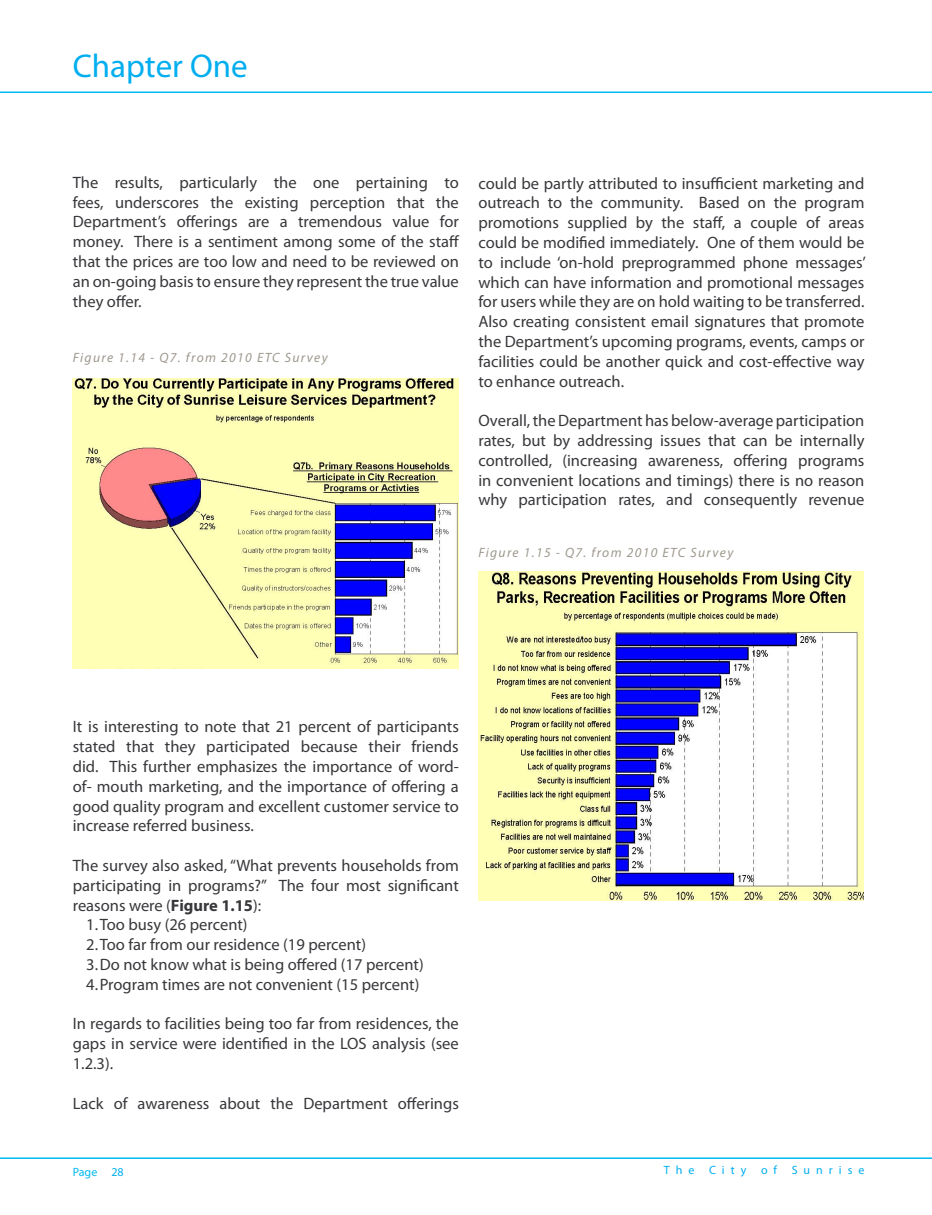
<style>
.page{position:relative;width:932px;height:1215px;background:#fff}
.page>*{position:absolute;margin:0;border:0;box-sizing:border-box;transform-origin:0 0}
.t1{font:33px "Myriad Pro";color:#00aeef}
.t2{font:16.5px/19.8px "Myriad Pro";color:#38373b;text-align:justify}
.t3{font:italic 13.5px "Myriad Pro";letter-spacing:.1em;color:#9e998f}
.t4{font:12px "Myriad Pro";letter-spacing:.5em;color:#00aeef}
.t5{font:12px "Myriad Pro";color:#00baf1}
.s1{font-weight:700}
.s2{color:#00aeef}
</style>
<div class="page">
<hr style="left:0;top:1157px;width:932px;height:2px;background:#00baf1">
<hr style="left:0;top:91px;width:932px;height:2px;background:#00baf1">
<img style="left:73px;top:378px;width:386px;height:290px">
<img style="left:479px;top:571px;width:384px;height:329px">
<h1 class="t1" style="left:73px;top:46px;width:176px">Chapter One</h1>
<p class="t2" style="left:73px;top:172px;width:388px">The results, particularly the one pertaining to fees, underscores the existing perception that the Department’s offerings are a tremendous value for money. There is a sentiment among some of the staff that the prices are too low and need to be reviewed on an on-going basis to ensure they represent the true value they offer.</p>
<p class="t3" style="left:73px;top:349px;width:256px">Figure 1.14 - Q7. from 2010 ETC Survey</p>
<p class="t2" style="left:478px;top:173px;width:389px">could be partly attributed to insufficient marketing and outreach to the community. Based on the program promotions supplied by the staff, a couple of areas could be modified immediately. One of them would be to include ‘on-hold preprogrammed phone messages’ which can have information and promotional messages for users while they are on hold waiting to be transferred.<br>Also creating consistent email signatures that promote the Department’s upcoming programs, events, camps or facilities could be another quick and cost-effective way to enhance outreach.</p>
<p class="t2" style="left:478px;top:411px;width:387px">Overall, the Department has below-average participation rates, but by addressing issues that can be internally controlled, (increasing awareness, offering programs in convenient locations and timings) there is no reason why participation rates, and consequently revenue</p>
<p class="t3" style="left:478px;top:544px;width:256px">Figure 1.15 - Q7. from 2010 ETC Survey</p>
<p class="t2" style="left:73px;top:717px;width:387px">It is interesting to note that 21 percent of participants stated that they participated because their friends did. This further emphasizes the importance of word&shy;of- mouth marketing, and the importance of offering a good quality program and excellent customer service to increase referred business.</p>
<p class="t2" style="left:73px;top:855px;width:387px">The survey also asked, “What prevents households from participating in programs?” The four most significant reasons were (<span class="s1">Figure 1.15</span>):</p>
<p class="t2" style="left:86px;top:915px;width:163px">1.Too busy (26 percent)</p>
<p class="t2" style="left:86px;top:934px;width:281px">2.Too far from our residence (19 percent)</p>
<p class="t2" style="left:86px;top:954px;width:339px">3.Do not know what is being offered (17 percent)</p>
<p class="t2" style="left:86px;top:974px;width:334px">4.Program times are not convenient (15 percent)</p>
<p class="t2" style="left:73px;top:1014px;width:387px">In regards to facilities being too far from residences, the gaps in service were identified in the LOS analysis (see 1.2.3).</p>
<p class="t2" style="left:73px;top:1093px;width:387px">Lack of awareness about the Department offerings</p>
<p class="t5" style="left:73px;top:1165px;width:52px">Page <span class="s2">28</span></p>
<p class="t4" style="left:664px;top:1163px;width:202px">The City of Sunrise</p>
</div>
